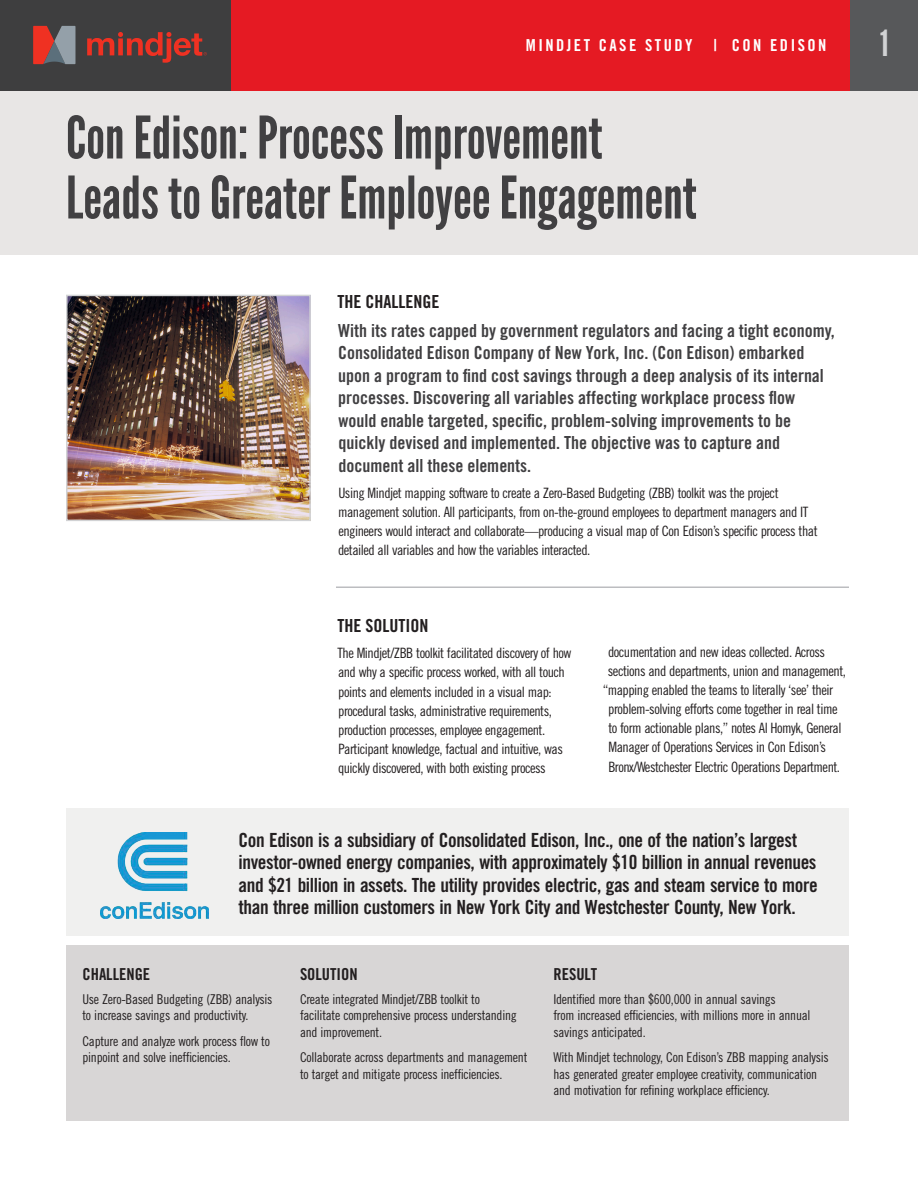
<style>
.page{position:relative;width:918px;height:1188px;background:#fff}
.page>*{position:absolute;margin:0;border:0;box-sizing:border-box;transform-origin:0 0}
.Case_Title{font:58.5px/60px "League Gothic";color:#414042}
.page{font:36px "League Gothic";color:#d1d2d4}
.body_text{font:19.5px/22.5px "Trade Gothic LT Std Bd Cn 20";letter-spacing:-.02em;color:#231f20}
.subheads{font:18px/22.5px "Trade Gothic LT Std Bd Cn 20";color:#414042}
.subheads-2{font:18px "Trade Gothic LT Std Bd Cn 20";color:#231f20}
.t1{font:16.5px "Trade Gothic LT Std Bd Cn 20";letter-spacing:.15em;color:#fff}
.subheads-3{font:16.5px "Trade Gothic LT Std Bd Cn 20";color:#231f20}
.body_text-2{font:14.25px/19.2px "Trade Gothic LT Std Cn 18";letter-spacing:-.035em;color:#231f20}
.body_text-3{font:13.5px/16.5px "Trade Gothic LT Std Cn 18";letter-spacing:-.02em;color:#231f20}
</style>
<div class="page">
<div style="left:66px;top:945px;width:783px;height:176px;background:#d8d6d6"></div>
<div style="left:66px;top:808px;width:783px;height:128px;background:#f0f0ef"></div>
<div style="left:0;top:68px;width:918px;height:187px;background:#e8e6e5"></div>
<img style="left:69px;top:298px;width:239px;height:220px">
<div style="left:66px;top:295px;width:245px;height:226px;border:2px solid #d1d2d4"></div>
<div style="left:231px;top:0;width:687px;height:91px;background:#e51a23"></div>
<div style="left:850px;top:0;width:68px;height:91px;background:#57585a"></div>
<div style="left:0;top:0;width:231px;height:91px;background:#3e3e3f"></div>
<svg style="left:33px;top:26px;width:42px;height:38px;background:#a76463"></svg>
<svg style="left:87px;top:32px;width:120px;height:31px"></svg>
<img style="left:100px;top:832px;width:108px;height:86px">
<hr style="left:336px;top:586px;width:513px;height:2px;background:#bcbdc0">
<p class="t1" style="left:526px;top:35px;width:168px">MINDJET CASE STUDY</p>
<p class="t1" style="left:713px;top:35px;width:115px">| CON EDISON</p>
<p class="page" style="left:880px;top:23px;width:10px">1</p>
<p class="Case_Title" style="left:66px;top:109px;width:632px">Con Edison: Process Improvement<br>Leads to Greater Employee Engagement</p>
<p class="subheads-2" style="left:337px;top:290px;width:103px">THE CHALLENGE</p>
<p class="subheads" style="left:338px;top:319px;width:498px">With its rates capped by government regulators and facing a tight economy, Consolidated Edison Company of New York, Inc. (Con Edison) embarked upon a program to find cost savings through a deep analysis of its internal processes. Discovering all variables affecting workplace process flow would enable targeted, specific, problem-solving improvements to be quickly devised and implemented. The objective was to capture and document all these elements.</p>
<p class="body_text-2" style="left:338px;top:483px;width:481px">Using Mindjet mapping software to create a Zero-Based Budgeting (ZBB) toolkit was the project management solution. All participants, from on-the-ground employees to department managers and IT engineers would interact and collaborate—producing a visual map of Con Edison’s specific process that detailed all variables and how the variables interacted.</p>
<p class="subheads-2" style="left:337px;top:615px;width:92px">THE SOLUTION</p>
<p class="body_text-2" style="left:337px;top:643px;width:235px">The Mindjet/ZBB toolkit facilitated discovery of how and why a specific process worked, with all touch points and elements included in a visual map: procedural tasks, administrative requirements, production processes, employee engagement.<br>Participant knowledge, factual and intuitive, was quickly discovered, with both existing process</p>
<p class="body_text-2" style="left:608px;top:642px;width:219px">documentation and new ideas collected. Across</p>
<p class="body_text-2" style="left:608px;top:661px;width:240px">sections and departments, union and management,</p>
<p class="body_text-2" style="left:603px;top:680px;width:232px">“mapping enabled the teams to literally ‘see’ their</p>
<p class="body_text-2" style="left:608px;top:699px;width:231px">problem-solving efforts come together in real time</p>
<p class="body_text-2" style="left:608px;top:718px;width:235px">to form actionable plans,” notes Al Homyk, General</p>
<p class="body_text-2" style="left:608px;top:738px;width:219px">Manager of Operations Services in Con Edison’s</p>
<p class="body_text-2" style="left:608px;top:757px;width:233px">Bronx/Westchester Electric Operations Department.</p>
<p class="body_text" style="left:238px;top:828px;width:581px">Con Edison is a subsidiary of Consolidated Edison, Inc., one of the nation’s largest investor-owned energy companies, with approximately $10 billion in annual revenues and $21 billion in assets. The utility provides electric, gas and steam service to more than three million customers in New York City and Westchester County, New York.</p>
<p class="subheads-3" style="left:82px;top:964px;width:69px">CHALLENGE</p>
<p class="body_text-3" style="left:82px;top:990px;width:192px">Use Zero-Based Budgeting (ZBB) analysis to increase savings and productivity.</p>
<p class="body_text-3" style="left:82px;top:1032px;width:189px">Capture and analyze work process flow to pinpoint and solve inefficiencies.</p>
<p class="subheads-3" style="left:300px;top:964px;width:59px">SOLUTION</p>
<p class="body_text-3" style="left:300px;top:990px;width:218px">Create integrated Mindjet/ZBB toolkit to facilitate comprehensive process understanding and improvement.</p>
<p class="body_text-3" style="left:300px;top:1049px;width:229px">Collaborate across departments and management to target and mitigate process inefficiencies.</p>
<p class="subheads-3" style="left:554px;top:964px;width:45px">RESULT</p>
<p class="body_text-3" style="left:554px;top:990px;width:258px">Identified more than $600,000 in annual savings<br>from increased efficiencies, with millions more in annual savings anticipated.</p>
<p class="body_text-3" style="left:554px;top:1049px;width:277px">With Mindjet technology, Con Edison’s ZBB mapping analysis has generated greater employee creativity, communication and motivation for refining workplace efficiency.</p>
</div>
